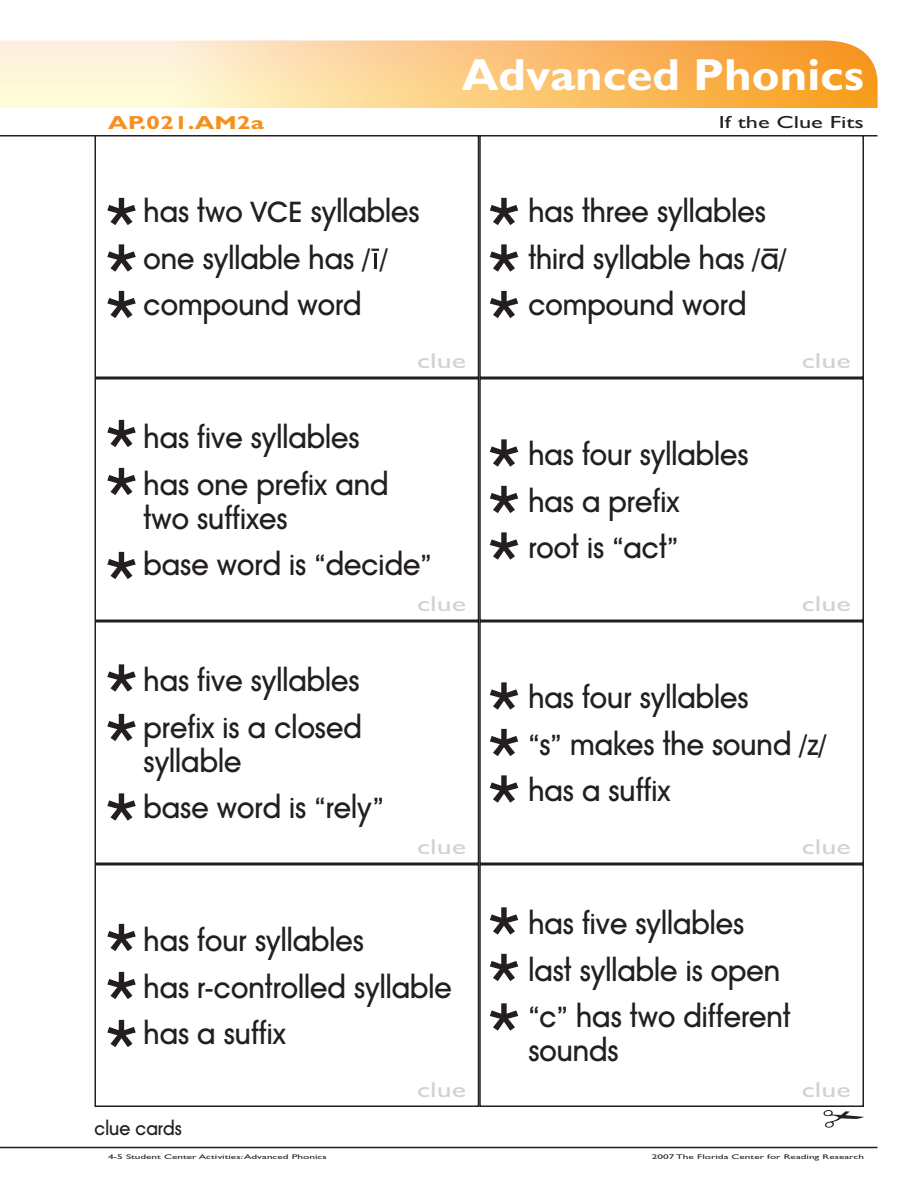
<style>
.page{position:relative;width:918px;height:1188px;background:#fff}
.page>*{position:absolute;margin:0;border:0;box-sizing:border-box;transform-origin:0 0}
.t1{font:72px "Avant Garde Medium Modified";color:#231f20}
.t2{font:700 45px "Gill Sans MT Modified";color:#fff;scale:1.05 1}
.t3{font:28.5px/34.2px "Avant Garde Medium Modified";color:#231f20}
.t4{font:21.6px "Gill Sans MT Modified";color:#d1d2d4;scale:1.39 1}
.t5{font:700 18.9px "Gill Sans MT Modified";color:#f68f1e;scale:1.33 1}
.t6{font:18px "Avant Garde Medium Modified";color:#231f20}
.t7{font:17.55px "Gill Sans MT Modified";color:#231f20;scale:1.39 1}
.t8{font:6.75px "Gill Sans MT Modified";color:#231f20;scale:1.67 1}
</style>
<div class="page">
<hr style="left:0;top:1147px;width:878px;height:1px;background:#231f20">
<hr style="left:0;top:135px;width:878px;height:1px;background:#231f20">
<svg style="left:0;top:40px;width:878px;height:68px;background:#fbcf8c"></svg>
<div style="left:479px;top:621px;width:385px;height:243px;border:2px solid #231f20"></div>
<div style="left:94px;top:135px;width:385px;height:243px;border:2px solid #231f20"></div>
<div style="left:479px;top:135px;width:385px;height:243px;border:2px solid #231f20"></div>
<div style="left:94px;top:378px;width:385px;height:243px;border:2px solid #231f20"></div>
<div style="left:479px;top:378px;width:385px;height:243px;border:2px solid #231f20"></div>
<div style="left:94px;top:621px;width:385px;height:243px;border:2px solid #231f20"></div>
<div style="left:94px;top:864px;width:385px;height:243px;border:2px solid #231f20"></div>
<div style="left:479px;top:864px;width:385px;height:243px;border:2px solid #231f20"></div>
<svg style="left:824px;top:1110px;width:40px;height:18px"></svg>
<hr style="left:374px;top:253px;width:3px;height:16px;background:#231f20">
<svg style="left:371px;top:249px;width:8px;height:2px"></svg>
<svg style="left:764px;top:249px;width:14px;height:2px"></svg>
<h2 class="t2" style="left:462px;top:48px;width:385px">Advanced Phonics</h2>
<p class="t5" style="left:108px;top:111px;width:119px">AP.021.AM2a</p>
<p class="t7" style="left:719px;top:112px;width:106px">If the Clue Fits</p>
<p class="t1" style="left:104px;top:180px;width:37px">*</p>
<p class="t1" style="left:104px;top:226px;width:37px">*</p>
<p class="t1" style="left:104px;top:273px;width:37px">*</p>
<p class="t3" style="left:144px;top:196px;width:277px">has two VCE syllables</p>
<p class="t3" style="left:144px;top:242px;width:246px">one syllable has / /</p>
<p class="t3" style="left:144px;top:289px;width:220px">compound word</p>
<p class="t1" style="left:486px;top:180px;width:37px">*</p>
<p class="t1" style="left:486px;top:226px;width:37px">*</p>
<p class="t1" style="left:486px;top:273px;width:37px">*</p>
<p class="t3" style="left:528px;top:196px;width:239px">has three syllables</p>
<p class="t3" style="left:528px;top:242px;width:260px">third syllable has /a/</p>
<p class="t3" style="left:528px;top:289px;width:220px">compound word</p>
<p class="t4" style="left:417px;top:348px;width:37px">clue</p>
<p class="t4" style="left:802px;top:348px;width:37px">clue</p>
<p class="t1" style="left:104px;top:402px;width:37px">*</p>
<p class="t1" style="left:104px;top:450px;width:37px">*</p>
<p class="t1" style="left:104px;top:534px;width:37px">*</p>
<p class="t3" style="left:144px;top:422px;width:218px">has five syllables</p>
<p class="t3" style="left:144px;top:468px;width:246px">has one prefix and</p>
<p class="t3" style="left:144px;top:502px;width:146px">two suffixes</p>
<p class="t3" style="left:144px;top:549px;width:289px">base word is “decide”</p>
<p class="t1" style="left:486px;top:421px;width:37px">*</p>
<p class="t1" style="left:486px;top:468px;width:37px">*</p>
<p class="t1" style="left:486px;top:514px;width:37px">*</p>
<p class="t3" style="left:528px;top:439px;width:222px">has four syllables</p>
<p class="t3" style="left:528px;top:485px;width:153px">has a prefix</p>
<p class="t3" style="left:528px;top:532px;width:151px">root is “act”</p>
<p class="t4" style="left:417px;top:591px;width:37px">clue</p>
<p class="t4" style="left:802px;top:591px;width:37px">clue</p>
<p class="t1" style="left:104px;top:646px;width:37px">*</p>
<p class="t1" style="left:104px;top:696px;width:37px">*</p>
<p class="t1" style="left:104px;top:775px;width:37px">*</p>
<p class="t3" style="left:144px;top:665px;width:218px">has five syllables</p>
<p class="t3" style="left:144px;top:711px;width:220px">prefix is a closed syllable</p>
<p class="t3" style="left:144px;top:792px;width:242px">base word is “rely”</p>
<p class="t1" style="left:486px;top:664px;width:37px">*</p>
<p class="t1" style="left:486px;top:711px;width:37px">*</p>
<p class="t1" style="left:486px;top:757px;width:37px">*</p>
<p class="t3" style="left:528px;top:682px;width:222px">has four syllables</p>
<p class="t3" style="left:528px;top:728px;width:300px">“s” makes the sound /z/</p>
<p class="t3" style="left:528px;top:775px;width:144px">has a suffix</p>
<p class="t4" style="left:417px;top:834px;width:37px">clue</p>
<p class="t4" style="left:802px;top:834px;width:37px">clue</p>
<p class="t1" style="left:104px;top:906px;width:37px">*</p>
<p class="t1" style="left:104px;top:954px;width:37px">*</p>
<p class="t1" style="left:104px;top:1002px;width:37px">*</p>
<p class="t3" style="left:144px;top:925px;width:222px">has four syllables</p>
<p class="t3" style="left:144px;top:971px;width:310px">has r-controlled syllable</p>
<p class="t3" style="left:144px;top:1018px;width:144px">has a suffix</p>
<p class="t1" style="left:486px;top:889px;width:37px">*</p>
<p class="t1" style="left:486px;top:936px;width:37px">*</p>
<p class="t1" style="left:486px;top:985px;width:37px">*</p>
<p class="t3" style="left:528px;top:908px;width:218px">has five syllables</p>
<p class="t3" style="left:528px;top:954px;width:253px">last syllable is open</p>
<p class="t3" style="left:528px;top:1000px;width:264px">“c” has two different sounds</p>
<p class="t4" style="left:417px;top:1077px;width:37px">clue</p>
<p class="t4" style="left:802px;top:1077px;width:37px">clue</p>
<p class="t6" style="left:94px;top:1118px;width:89px">clue cards</p>
<p class="t8" style="left:108px;top:1153px;width:132px">4-5 Student Center Activities: Advanced Phonics</p>
<p class="t8" style="left:652px;top:1153px;width:128px">2007 The Florida Center for Reading Research</p>
</div>
